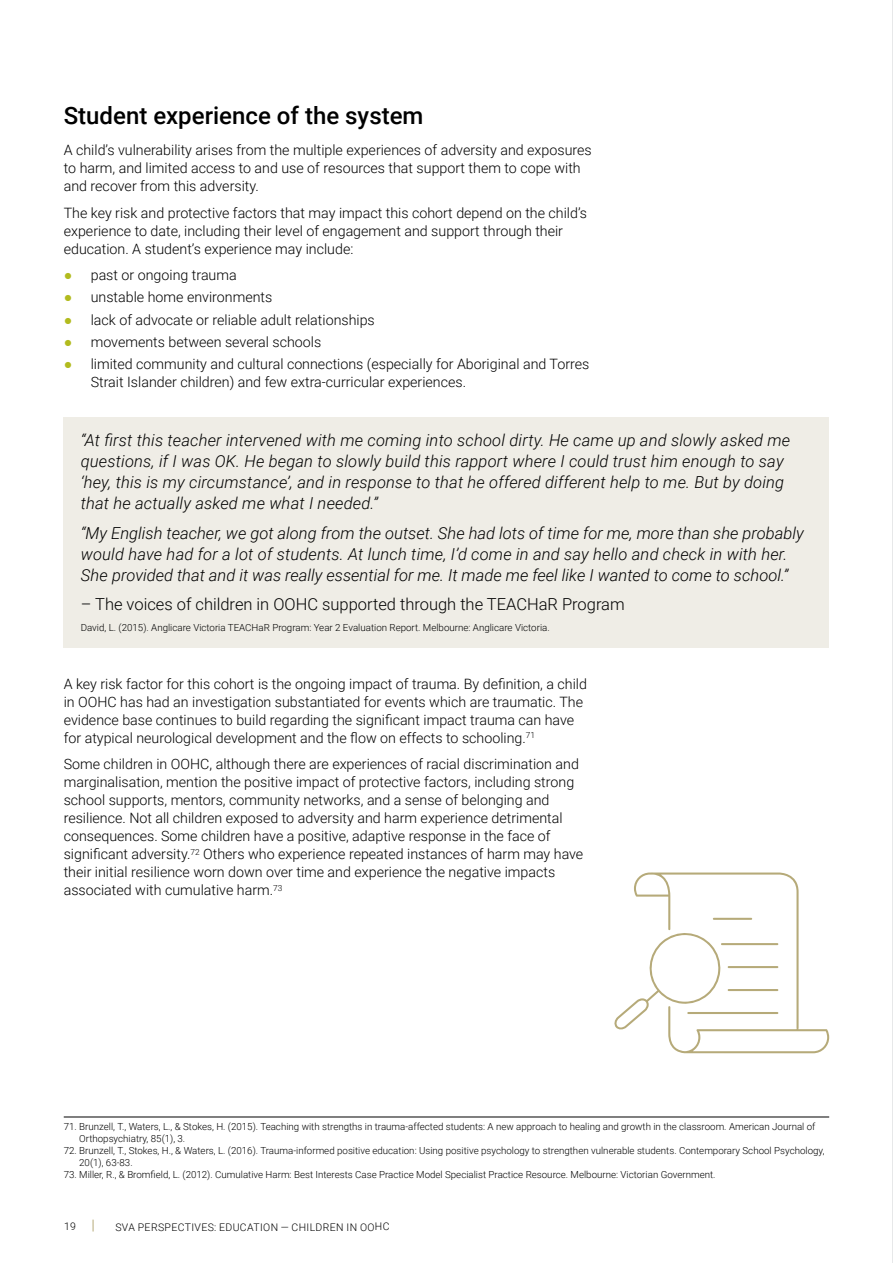
<style>
.page{position:relative;width:893px;height:1263px;background:#fff}
.page>*{position:absolute;margin:0;border:0;box-sizing:border-box;transform-origin:0 0}
.t1{font:500 24px "Roboto";color:#000}
.t2{font:italic 300 16.5px/21px "Roboto";letter-spacing:.01em;color:#000}
.t3{font:300 16.5px "Roboto";color:#000}
.t4{font:300 14.25px/18px "Roboto";color:#000}
.t5{font:300 10.5px "Roboto";letter-spacing:.035em;color:#000}
.t6{font:300 9.75px/12px "Roboto";color:#000}
.s1{font-family:"Arial";font-weight:400;color:#b2bb1e}
</style>
<div class="page">
<svg style="left:93px;top:1219px;width:1px;height:12px"></svg>
<div style="left:64px;top:417px;width:765px;height:231px;background:#efede6"></div>
<hr style="left:64px;top:1117px;width:765px;height:1px;background:#000">
<svg style="left:614px;top:872px;width:215px;height:181px"></svg>
<hr style="left:892px;top:0;width:1px;height:1263px;background:#d1d3d4">
<h1 class="t1" style="left:64px;top:99px;width:361px">Student experience of the system</h1>
<p class="t4" style="left:64px;top:140px;width:529px">A child’s vulnerability arises from the multiple experiences of adversity and exposures to harm, and limited access to and use of resources that support them to cope with and recover from this adversity.</p>
<p class="t4" style="left:64px;top:203px;width:525px">The key risk and protective factors that may impact this cohort depend on the child’s experience to date, including their level of engagement and support through their education. A student’s experience may include:</p>
<p class="t4" style="left:64px;top:265px;width:174px"><span class="s1">●</span> past or ongoing trauma</p>
<p class="t4" style="left:64px;top:288px;width:210px"><span class="s1">●</span> unstable home environments</p>
<p class="t4" style="left:64px;top:310px;width:313px"><span class="s1">●</span> lack of advocate or reliable adult relationships</p>
<p class="t4" style="left:64px;top:332px;width:259px"><span class="s1">●</span> movements between several schools</p>
<p class="t4" style="left:91px;top:354px;width:500px;text-indent:-27px"><span class="s1">●</span> limited community and cultural connections (especially for Aboriginal and Torres<br>Strait Islander children) and few extra-curricular experiences.</p>
<p class="t2" style="left:81px;top:429px;width:711px">“At first this teacher intervened with me coming into school dirty. He came up and slowly asked me questions, if I was OK. He began to slowly build this rapport where I could trust him enough to say ‘hey, this is my circumstance’, and in response to that he offered different help to me. But by doing that he actually asked me what I needed.”</p>
<p class="t2" style="left:81px;top:522px;width:724px">“My English teacher, we got along from the outset. She had lots of time for me, more than she probably would have had for a lot of students. At lunch time, I’d come in and say hello and check in with her.<br>She provided that and it was really essential for me. It made me feel like I wanted to come to school.”</p>
<p class="t3" style="left:81px;top:593px;width:545px">– The voices of children in OOHC supported through the TEACHaR Program</p>
<p class="t6" style="left:81px;top:621px;width:470px">David, L. (2015). Anglicare Victoria TEACHaR Program: Year 2 Evaluation Report. Melbourne: Anglicare Victoria.</p>
<p class="t4" style="left:64px;top:674px;width:525px">A key risk factor for this cohort is the ongoing impact of trauma. By definition, a child in OOHC has had an investigation substantiated for events which are traumatic. The evidence base continues to build regarding the significant impact trauma can have for atypical neurological development and the flow on effects to schooling.<sup>71</sup></p>
<p class="t4" style="left:64px;top:755px;width:521px">Some children in OOHC, although there are experiences of racial discrimination and marginalisation, mention the positive impact of protective factors, including strong school supports, mentors, community networks, and a sense of belonging and resilience. Not all children exposed to adversity and harm experience detrimental consequences. Some children have a positive, adaptive response in the face of significant adversity.<sup>72</sup> Others who experience repeated instances of harm may have their initial resilience worn down over time and experience the negative impacts associated with cumulative harm.<sup>73</sup></p>
<p class="t6" style="left:79px;top:1120px;width:738px;text-indent:-16px">71. Brunzell, T., Waters, L., &amp; Stokes, H. (2015). Teaching with strengths in trauma-affected students: A new approach to healing and growth in the classroom. American Journal of<br>Orthopsychiatry, 85(1), 3.</p>
<p class="t6" style="left:79px;top:1144px;width:747px;text-indent:-16px">72. Brunzell, T., Stokes, H., &amp; Waters, L. (2016). Trauma-informed positive education: Using positive psychology to strengthen vulnerable students. Contemporary School Psychology,<br>20(1), 63-83.</p>
<p class="t6" style="left:64px;top:1168px;width:653px">73. Miller, R., &amp; Bromfield, L. (2012). Cumulative Harm: Best Interests Case Practice Model Specialist Practice Resource. Melbourne: Victorian Government.</p>
<p class="t5" style="left:64px;top:1219px;width:13px">19</p>
<p class="t5" style="left:115px;top:1219px;width:276px">SVA PERSPECTIVES: EDUCATION — CHILDREN IN OOHC</p>
</div>
